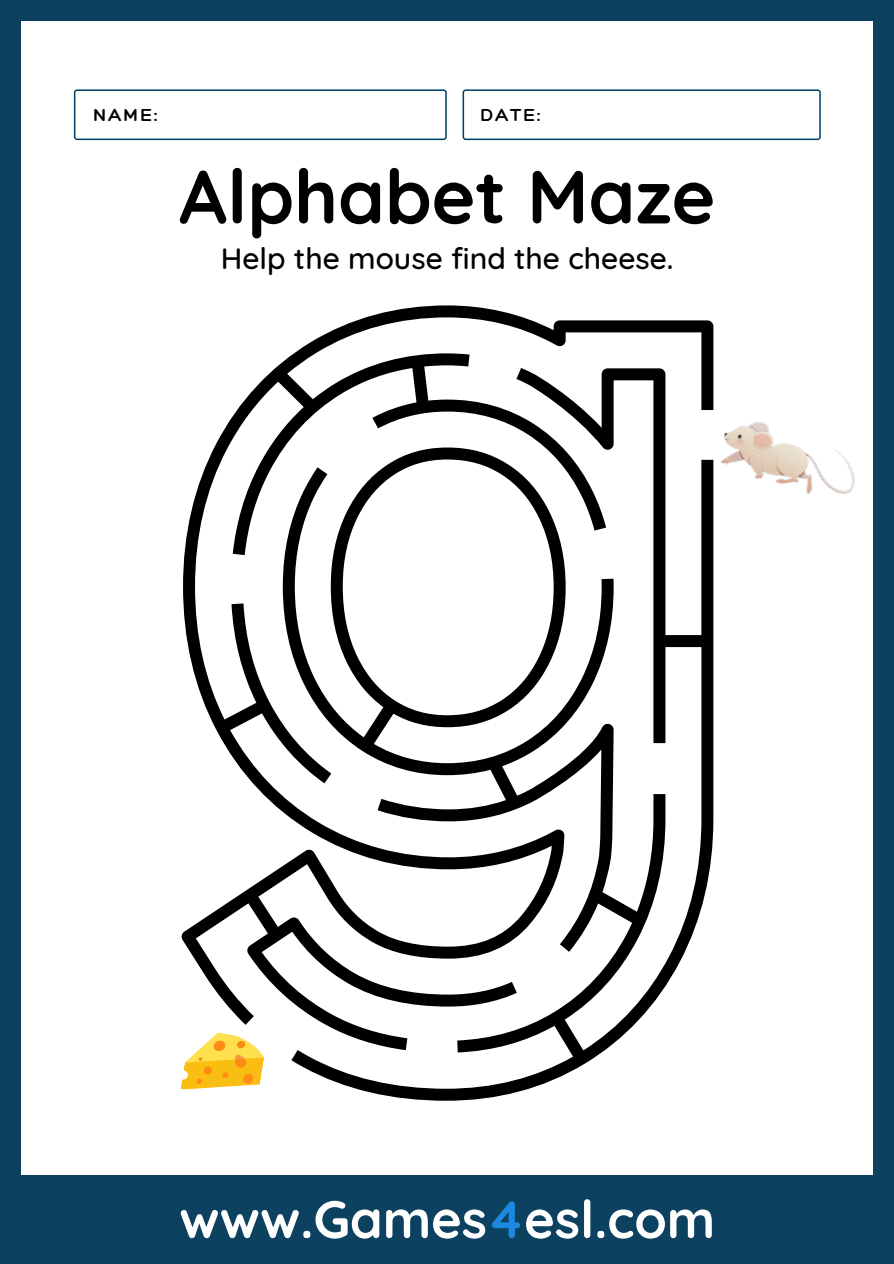
<style>
.page{position:relative;width:894px;height:1264px;background:#fff}
.page>*{position:absolute;margin:0;border:0;box-sizing:border-box;transform-origin:0 0}
.t1{font:700 75px "Quicksand";color:#000}
.t2{font:700 52.5px "Quicksand";color:#fff}
.t3{font:500 30px "Quicksand";color:#000}
.t4{font:300 18.9px "Hero";letter-spacing:.1em;color:#000}
.s1{color:#1b89e0}
</style>
<div class="page">
<div style="left:0;top:0;width:893px;height:1263px;background:#0c4160"></div>
<div style="left:21px;top:21px;width:851px;height:1153px;background:#fff"></div>
<svg style="left:74px;top:89px;width:372px;height:51px"></svg>
<svg style="left:462px;top:89px;width:358px;height:51px"></svg>
<svg style="left:181px;top:305px;width:532px;height:795px"></svg>
<img style="left:713px;top:421px;width:142px;height:91px">
<svg style="left:181px;top:1028px;width:86px;height:72px"></svg>
<p class="t4" style="left:93px;top:103px;width:66px">NAME:</p>
<p class="t4" style="left:481px;top:103px;width:61px">DATE:</p>
<p class="t1" style="left:179px;top:148px;width:537px">Alphabet Maze</p>
<p class="t3" style="left:221px;top:239px;width:454px">Help the mouse find the cheese.</p>
<p class="t2" style="left:179px;top:1185px;width:537px">www.Games<span class="s1">4</span>esl.com</p>
</div>
